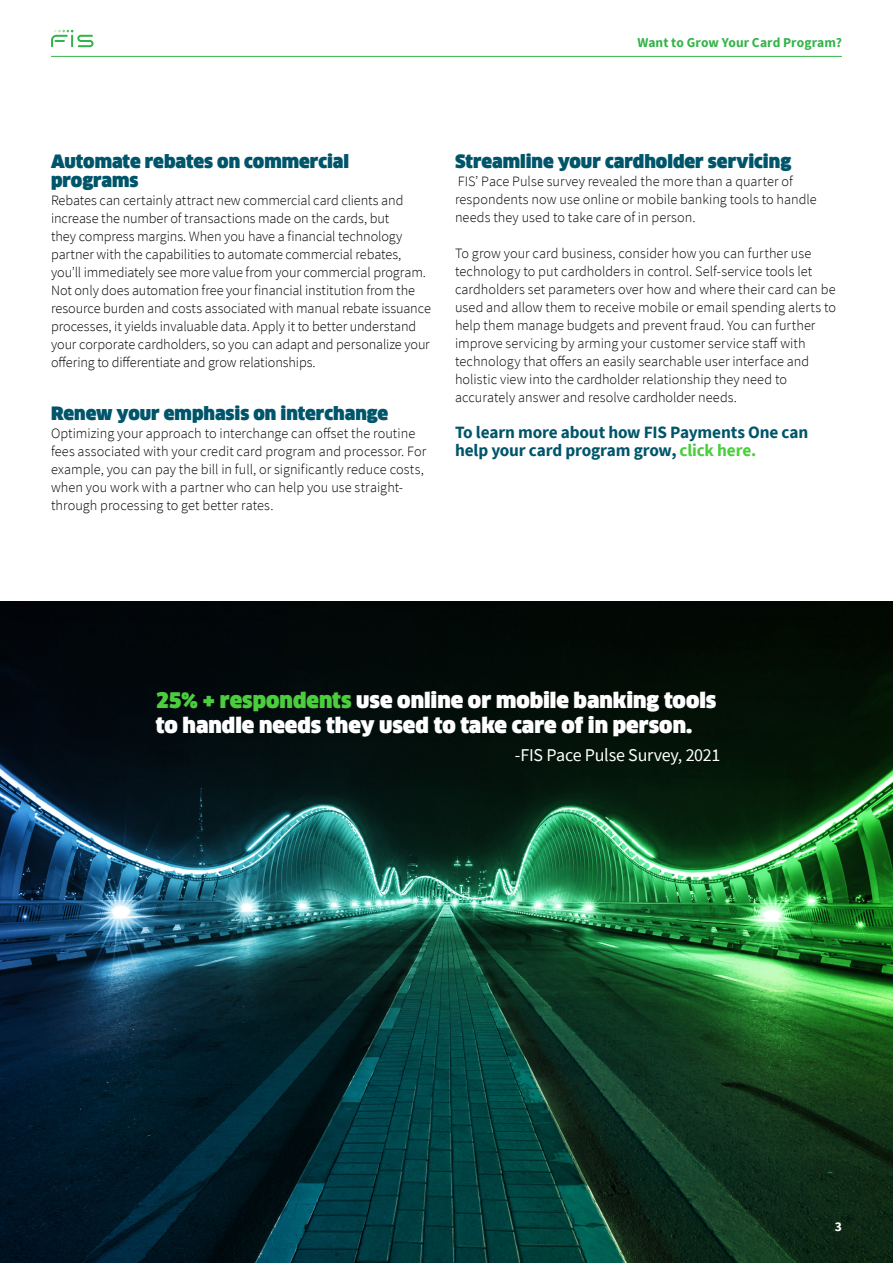
<style>
.page{position:relative;width:893px;height:1263px;background:#fff}
.page>*{position:absolute;margin:0;border:0;box-sizing:border-box;transform-origin:0 0}
.t1{font:900 21px/25.2px "Clan Offc Pro";color:#fff}
.t2{font:900 18px/19.5px "Clan Offc Pro";color:#00556a}
.t3{font:18px "Source Sans Pro";letter-spacing:-.02em;color:#fff}
.t4{font:700 17.25px/18px "Source Sans Pro";letter-spacing:-.01em;color:#00556a}
.t5{font:300 14.25px/18px "Source Sans Pro";color:#000}
.t6{font:700 13.5px "Source Sans Pro";letter-spacing:.01em;color:#33b44a}
.t7{font:700 13.5px "Source Sans Pro";color:#fff}
.s1{color:#4bcd3e}
</style>
<div class="page">
<hr style="left:51px;top:56px;width:791px;height:1px;background:#33b44a">
<svg style="left:51px;top:30px;width:43px;height:17px"></svg>
<img style="left:0;top:602px;width:893px;height:661px">
<p class="t6" style="left:637px;top:33px;width:206px">Want to Grow Your Card Program?</p>
<p class="t2" style="left:51px;top:152px;width:300px">Automate rebates on commercial programs</p>
<p class="t5" style="left:51px;top:192px;width:381px">Rebates can certainly attract new commercial card clients and increase the number of transactions made on the cards, but<br>they compress margins. When you have a financial technology partner with the capabilities to automate commercial rebates, you’ll immediately see more value from your commercial program.<br>Not only does automation free your financial institution from the resource burden and costs associated with manual rebate issuance processes, it yields invaluable data. Apply it to better understand your corporate cardholders, so you can adapt and personalize your offering to differentiate and grow relationships.</p>
<p class="t2" style="left:51px;top:404px;width:339px">Renew your emphasis on interchange</p>
<p class="t5" style="left:51px;top:424px;width:377px">Optimizing your approach to interchange can offset the routine fees associated with your credit card program and processor. For example, you can pay the bill in full, or significantly reduce costs, when you work with a partner who can help you use straight&shy;through processing to get better rates.</p>
<p class="t2" style="left:455px;top:152px;width:338px">Streamline your cardholder servicing</p>
<p class="t5" style="left:455px;top:172px;width:363px">FIS’ Pace Pulse survey revealed the more than a quarter of respondents now use online or mobile banking tools to handle needs they used to take care of in person.</p>
<p class="t5" style="left:455px;top:244px;width:383px">To grow your card business, consider how you can further use technology to put cardholders in control. Self-service tools let cardholders set parameters over how and where their card can be used and allow them to receive mobile or email spending alerts to help them manage budgets and prevent fraud. You can further improve servicing by arming your customer service staff with technology that offers an easily searchable user interface and holistic view into the cardholder relationship they need to accurately answer and resolve cardholder needs.</p>
<p class="t4" style="left:455px;top:423px;width:355px">To learn more about how FIS Payments One can help your card program grow, <span class="s1">click here.</span></p>
<h1 class="t1" style="left:156px;top:688px;width:562px"><span class="s1">25% + respondents</span> use online or mobile banking tools to handle needs they used to take care of in person.</h1>
<p class="t3" style="left:515px;top:744px;width:207px">-FIS Pace Pulse Survey, 2021</p>
<p class="t7" style="left:835px;top:1217px;width:9px">3</p>
</div>
